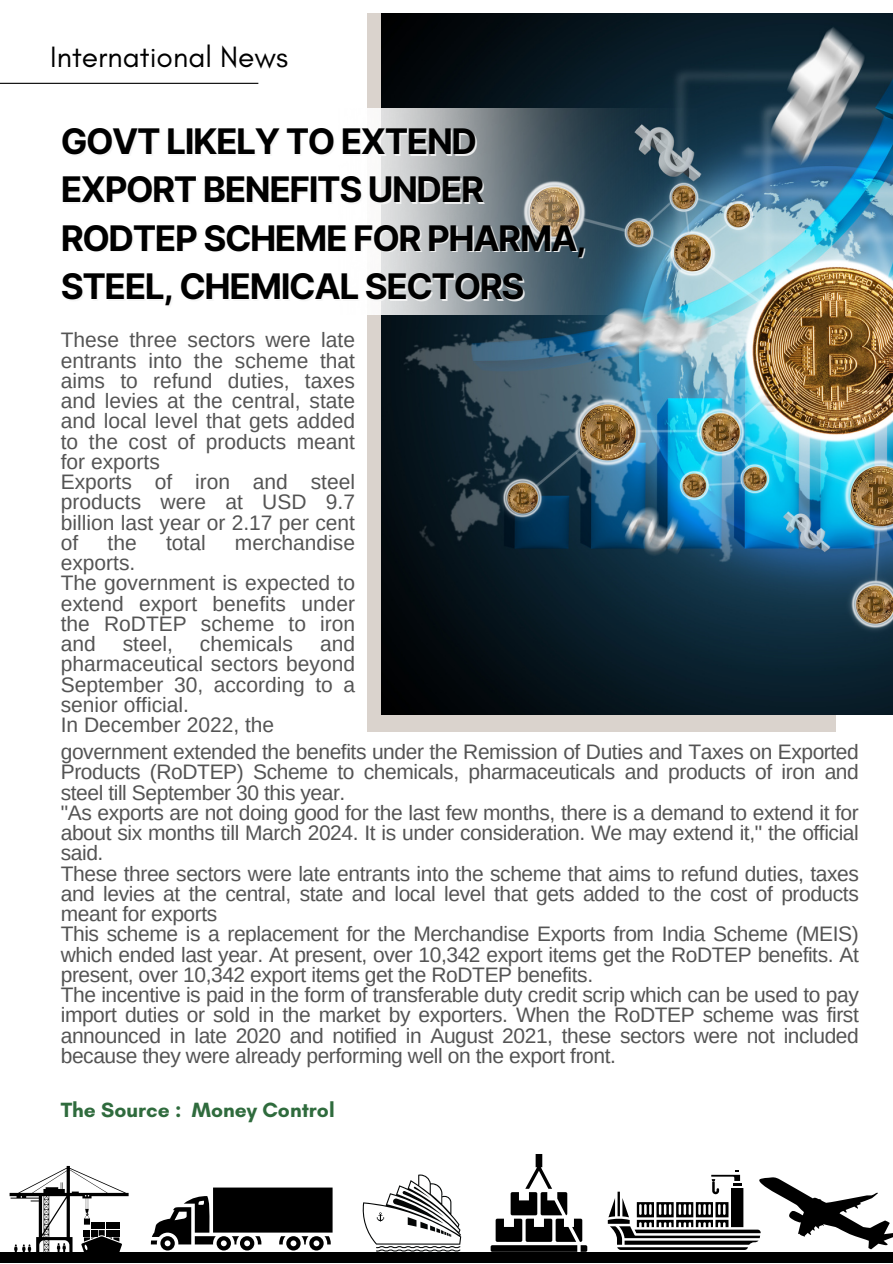
<style>
.page{position:relative;width:893px;height:1264px;background:#fff}
.page>*{position:absolute;margin:0;border:0;box-sizing:border-box;transform-origin:0 0}
.t1{font:700 35.25px/48.3px "Inter";letter-spacing:-.04em;color:#000}
.t2{font:30px "Glacial Indifference";color:#000}
.t3{font:21px/20.2px "Arimo";color:#545454;text-align:justify}
.t4{font:700 21px "Glacial Indifference";color:#2f6b3d}
</style>
<div class="page">
<div style="left:0;top:1252px;width:892px;height:10px;background:#000"></div>
<hr style="left:85px;top:1262px;width:33px;height:1px;background:#000">
<svg style="left:10px;top:1165px;width:119px;height:87px"></svg>
<svg style="left:151px;top:1187px;width:181px;height:63px"></svg>
<svg style="left:362px;top:1174px;width:99px;height:77px"></svg>
<svg style="left:607px;top:1170px;width:285px;height:79px"></svg>
<svg style="left:490px;top:1154px;width:97px;height:97px"></svg>
<hr style="left:0;top:83px;width:258px;height:1px;background:#000">
<div style="left:367px;top:13px;width:468px;height:718px;background:#dad3cd"></div>
<img style="left:381px;top:14px;width:511px;height:700px">
<img style="left:367px;top:109px;width:369px;height:206px">
<p class="t2" style="left:50px;top:38px;width:239px">International News</p>
<p class="t1" style="left:61px;top:117px;width:527px">GOVT LIKELY TO EXTEND<br>EXPORT BENEFITS UNDER<br>RODTEP SCHEME FOR PHARMA,<br>STEEL, CHEMICAL SECTORS</p>
<p class="t3" style="left:61px;top:330px;width:296px">These three sectors were late entrants into the scheme that aims to refund duties, taxes and levies at the central, state and local level that gets added to the cost of products meant for exports</p>
<p class="t3" style="left:61px;top:472px;width:296px">Exports of iron and steel products were at USD 9.7 billion last year or 2.17 per cent of</p>
<p class="t3" style="left:107px;top:532px;width:31px">the</p>
<p class="t3" style="left:166px;top:532px;width:41px">total</p>
<p class="t3" style="left:235px;top:532px;width:122px">merchandise</p>
<p class="t3" style="left:61px;top:552px;width:76px">exports.</p>
<p class="t3" style="left:61px;top:573px;width:296px">The government is expected to extend export benefits under the RoDTEP scheme to iron and</p>
<p class="t3" style="left:61px;top:633px;width:296px;text-indent:259px">and pharmaceutical sectors beyond September 30, according to a senior official.</p>
<p class="t3" style="left:61px;top:714px;width:215px">In December 2022, the</p>
<p class="t3" style="left:123px;top:633px;width:52px">steel,</p>
<p class="t3" style="left:200px;top:633px;width:95px">chemicals</p>
<p class="t3" style="left:61px;top:741px;width:799px">government extended the benefits under the Remission of Duties and Taxes on Exported Products (RoDTEP) Scheme to chemicals, pharmaceuticals and products of iron and steel till September 30 this year.</p>
<p class="t3" style="left:61px;top:802px;width:799px">"As exports are not doing good for the last few months, there is a demand to extend it for about six months till March 2024. It is under consideration. We may extend it," the official said.</p>
<p class="t3" style="left:61px;top:863px;width:799px">These three sectors were late entrants into the scheme that aims to refund duties, taxes and levies at the central, state and local level that gets added to the cost of products meant for exports</p>
<p class="t3" style="left:61px;top:924px;width:799px">This scheme is a replacement for the Merchandise Exports from India Scheme (MEIS) which ended last year. At present, over 10,342 export items get the RoDTEP benefits. At present, over 10,342 export items get the RoDTEP benefits.</p>
<p class="t3" style="left:61px;top:984px;width:799px">The incentive is paid in the form of transferable duty credit scrip which can be used to pay import duties or sold in the market by exporters. When the RoDTEP scheme was first announced in late 2020 and notified in August 2021, these sectors were not included because they were already performing well on the export front.</p>
<p class="t4" style="left:61px;top:1097px;width:275px">The Source : Money Control</p>
</div>
